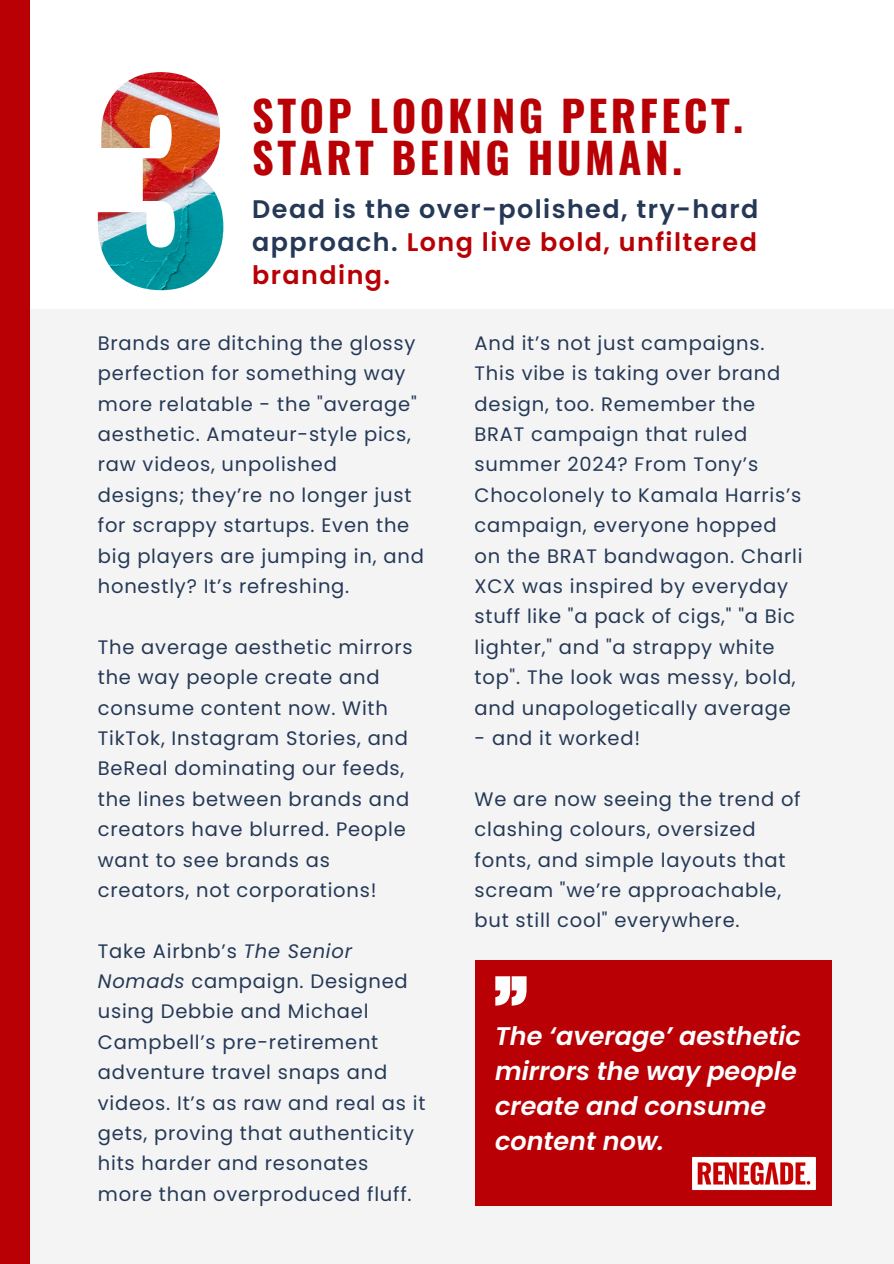
<style>
.page{position:relative;width:894px;height:1264px;background:#fff}
.page>*{position:absolute;margin:0;border:0;box-sizing:border-box;transform-origin:0 0}
.t1{font:700 42.15px/41.7px "Oswald";letter-spacing:.08em;color:#b80005}
.t2{font:italic 600 25.5px/34.8px "Poppins";color:#fff}
.t3{font:600 25.35px/32.7px "Poppins";letter-spacing:.055em;color:#253957;text-align:justify}
.t4{font:19.5px/30.3px "Poppins";letter-spacing:.04em;color:#253957}
.s1{color:#b80005}
.s2{font-style:italic}
</style>
<div class="page">
<div style="left:0;top:310px;width:893px;height:953px;background:#f4f4f4"></div>
<img style="left:98px;top:72px;width:125px;height:218px">
<div style="left:0;top:0;width:30px;height:1263px;background:#b80005"></div>
<div style="left:474px;top:960px;width:357px;height:245px;background:#b80005"></div>
<svg style="left:495px;top:976px;width:31px;height:29px"></svg>
<img style="left:692px;top:1156px;width:124px;height:35px">
<p class="t1" style="left:252px;top:93px;width:492px">STOP LOOKING PERFECT.<br>START BEING HUMAN.</p>
<p class="t3" style="left:252px;top:193px;width:507px">Dead is the over-polished, try-hard approach. <span class="s1">Long live bold, unfiltered branding.</span></p>
<h1 class="t4" style="left:98px;top:328px;width:327px">Brands are ditching the glossy perfection for something way more relatable - the "average" aesthetic. Amateur-style pics, raw videos, unpolished designs; they’re no longer just for scrappy startups. Even the big players are jumping in, and honestly? It’s refreshing.</h1>
<h2 class="t4" style="left:98px;top:631px;width:316px">The average aesthetic mirrors the way people create and consume content now. With<br>TikTok, Instagram Stories, and<br>BeReal dominating our feeds, the lines between brands and creators have blurred. People want to see brands as creators, not corporations!</h2>
<p class="t4" style="left:98px;top:935px;width:329px">Take Airbnb’s <span class="s2">The Senior<br>Nomads</span> campaign. Designed using Debbie and Michael<br>Campbell’s pre-retirement adventure travel snaps and videos. It’s as raw and real as it gets, proving that authenticity hits harder and resonates more than overproduced fluff.</p>
<p class="t4" style="left:474px;top:328px;width:329px">And it’s not just campaigns.<br>This vibe is taking over brand design, too. Remember the<br>BRAT campaign that ruled summer 2024? From Tony’s<br>Chocolonely to Kamala Harris’s campaign, everyone hopped on the BRAT bandwagon. Charli<br>XCX was inspired by everyday stuff like "a pack of cigs," "a Bic lighter," and "a strappy white top". The look was messy, bold, and unapologetically average</p>
<p class="t4" style="left:474px;top:723px;width:167px">- and it worked!</p>
<p class="t4" style="left:474px;top:783px;width:327px">We are now seeing the trend of clashing colours, oversized fonts, and simple layouts that scream "we’re approachable, but still cool" everywhere.</p>
<p class="t2" style="left:495px;top:1018px;width:307px">The ‘average’ aesthetic mirrors the way people create and consume content now.</p>
</div>
